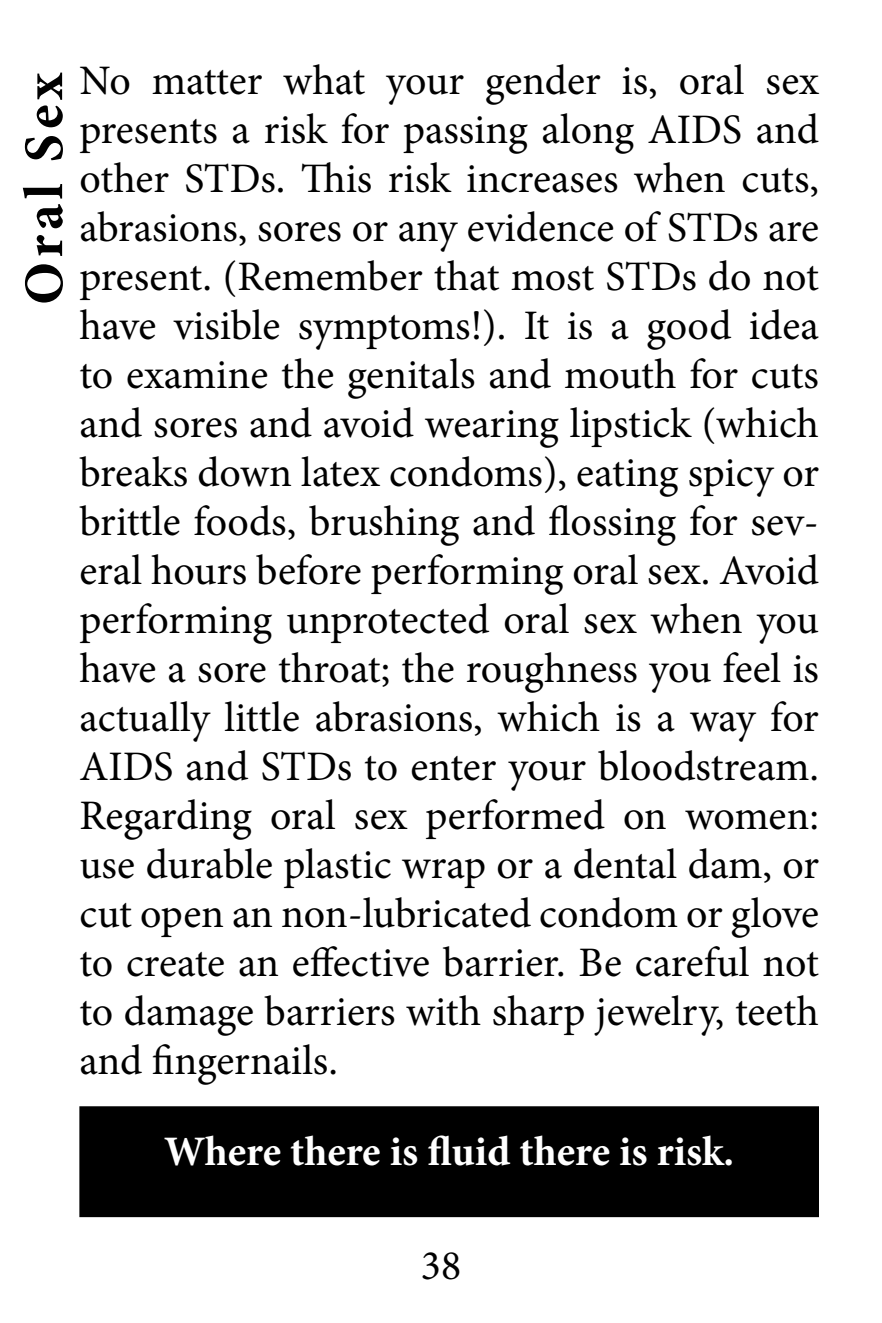
<style>
.page{position:relative;width:882px;height:1323px;background:#fff}
.page>*{position:absolute;margin:0;border:0;box-sizing:border-box;transform-origin:0 0}
.t1{font:700 56px "Minion Pro";letter-spacing:.085em;color:#000}
.t2{font:42px/49px "Minion Pro";letter-spacing:-.005em;color:#000;text-align:justify}
.t3{font:700 42px "Minion Pro";color:#fff}
</style>
<div class="page">
<div style="left:81px;top:1108px;width:736px;height:107px;background:#000"></div>
<div style="left:79px;top:1106px;width:740px;height:111px;border:4px solid #000"></div>
<h1 class="t1" style="left:5px;top:305px;width:234px;rotate:-90deg">Oral Sex</h1>
<p class="t2" style="left:79px;top:56px;width:741px">No matter what your gender is, oral sex presents a risk for passing along AIDS and other STDs. This risk increases when cuts, abrasions, sores or any evidence of STDs are present. (Remember that most STDs do not have visible symptoms!). It is a good idea to examine the genitals and mouth for cuts and sores and avoid wearing lipstick (which breaks down latex condoms), eating spicy or brittle foods, brushing and flossing for sev&shy;eral hours before performing oral sex. Avoid performing unprotected oral sex when you have a sore throat; the roughness you feel is actually little abrasions, which is a way for AIDS and STDs to enter your bloodstream.<br>Regarding oral sex performed on women: use durable plastic wrap or a dental dam, or cut open an non-lubricated condom or glove to create an effective barrier. Be careful not to damage barriers with sharp jewelry, teeth and fingernails.</p>
<p class="t3" style="left:164px;top:1122px;width:572px">Where there is fluid there is risk.</p>
<p class="t2" style="left:421px;top:1241px;width:42px">38</p>
</div>
